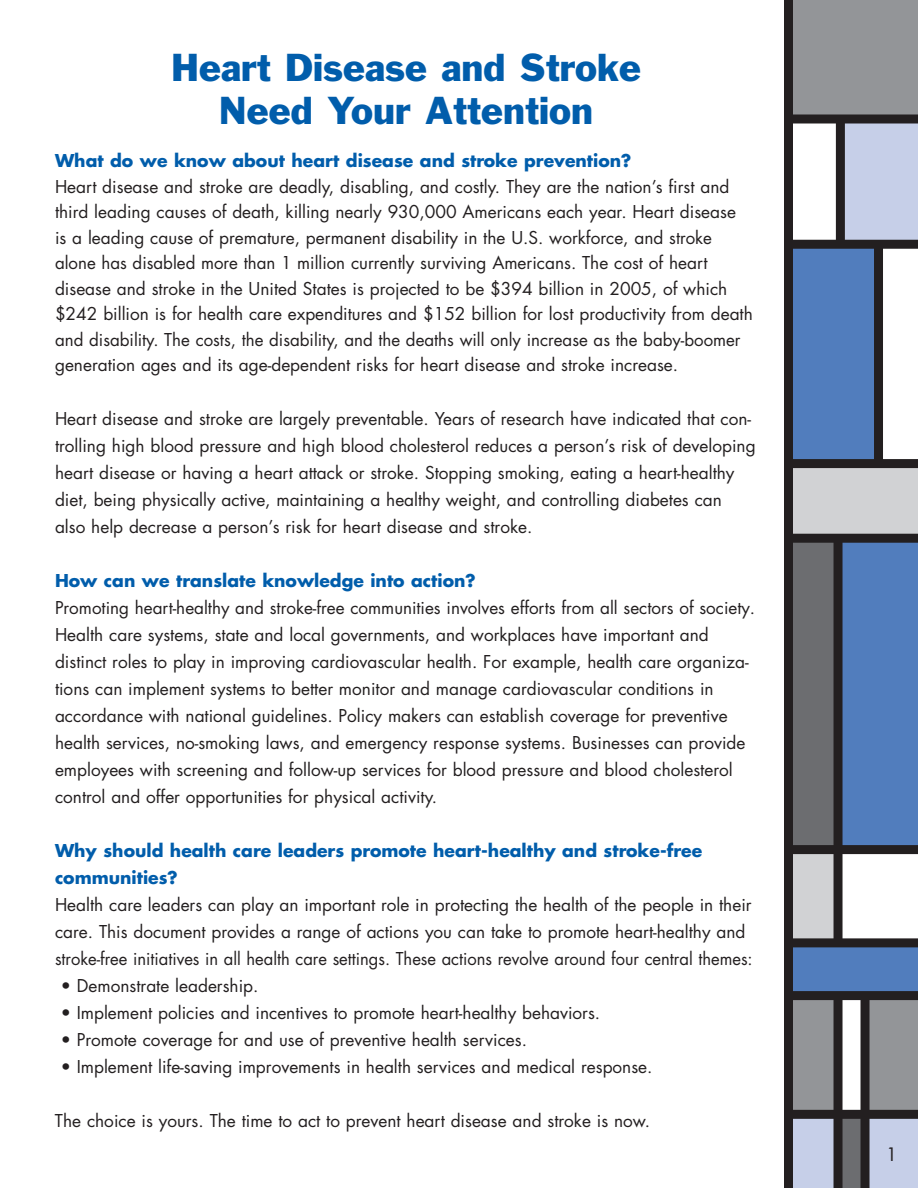
<style>
.page{position:relative;width:918px;height:1188px;background:#fff}
.page>*{position:absolute;margin:0;border:0;box-sizing:border-box;transform-origin:0 0}
.t1{font:36px/43.2px "Franklin Gothic";color:#015dab;text-align:center}
.t2{font:18px "Futura";color:#231f20}
.t3{font:17.25px/27px "Futura";color:#231f20}
.t4{font:700 17.25px/27px "Futura";color:#015dab}
</style>
<div class="page">
<svg style="left:784px;top:0;width:134px;height:1188px;background:#7f8ca2"></svg>
<h1 class="t1" style="left:171px;top:49px;width:471px">Heart Disease and Stroke<br>Need Your Attention</h1>
<p class="t4" style="left:55px;top:149px;width:578px">What do we know about heart disease and stroke prevention?</p>
<p class="t3" style="left:55px;top:175px;width:699px;line-height:25.5px">Heart disease and stroke are deadly, disabling, and costly. They are the nation’s first and third leading causes of death, killing nearly 930,000 Americans each year. Heart disease<br>is a leading cause of premature, permanent disability in the U.S. workforce, and stroke alone has disabled more than 1 million currently surviving Americans. The cost of heart disease and stroke in the United States is projected to be $394 billion in 2005, of which $242 billion is for health care expenditures and $152 billion for lost productivity from death and disability. The costs, the disability, and the deaths will only increase as the baby-boomer generation ages and its age-dependent risks for heart disease and stroke increase.</p>
<p class="t3" style="left:55px;top:407px;width:702px">Heart disease and stroke are largely preventable. Years of research have indicated that con&shy;trolling high blood pressure and high blood cholesterol reduces a person’s risk of developing heart disease or having a heart attack or stroke. Stopping smoking, eating a heart-healthy diet, being physically active, maintaining a healthy weight, and controlling diabetes can also help decrease a person’s risk for heart disease and stroke.</p>
<p class="t4" style="left:55px;top:569px;width:422px">How can we translate knowledge into action?</p>
<p class="t3" style="left:55px;top:596px;width:702px">Promoting heart-healthy and stroke-free communities involves efforts from all sectors of society.<br>Health care systems, state and local governments, and workplaces have important and distinct roles to play in improving cardiovascular health. For example, health care organiza&shy;tions can implement systems to better monitor and manage cardiovascular conditions in accordance with national guidelines. Policy makers can establish coverage for preventive health services, no-smoking laws, and emergency response systems. Businesses can provide employees with screening and follow-up services for blood pressure and blood cholesterol control and offer opportunities for physical activity.</p>
<p class="t4" style="left:55px;top:839px;width:649px">Why should health care leaders promote heart-healthy and stroke-free communities?</p>
<p class="t3" style="left:55px;top:893px;width:699px">Health care leaders can play an important role in protecting the health of the people in their care. This document provides a range of actions you can take to promote heart-healthy and stroke-free initiatives in all health care settings. These actions revolve around four central themes:</p>
<p class="t3" style="left:61px;top:974px;width:199px">• Demonstrate leadership.</p>
<p class="t3" style="left:61px;top:1001px;width:541px">• Implement policies and incentives to promote heart-healthy behaviors.</p>
<p class="t3" style="left:61px;top:1028px;width:468px">• Promote coverage for and use of preventive health services.</p>
<p class="t3" style="left:61px;top:1055px;width:593px">• Implement life-saving improvements in health services and medical response.</p>
<p class="t3" style="left:55px;top:1109px;width:597px">The choice is yours. The time to act to prevent heart disease and stroke is now.</p>
<p class="t2" style="left:886px;top:1146px;width:13px">1</p>
</div>
